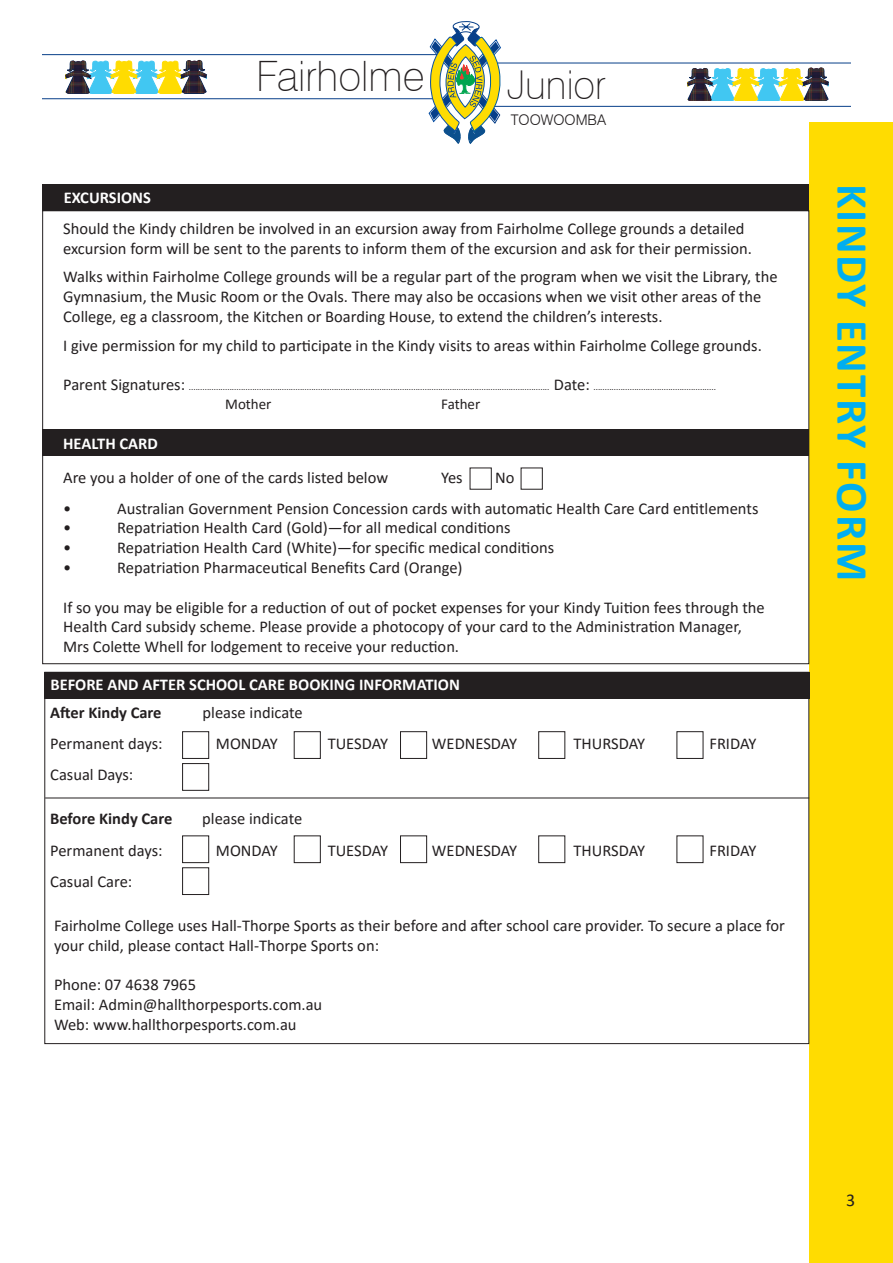
<style>
.page{position:relative;width:893px;height:1263px;background:#fff}
.page>*{position:absolute;margin:0;border:0;box-sizing:border-box;transform-origin:0 0}
.t1{font:700 45px "Calibri";letter-spacing:.04em;color:#00aeef}
.t2{font:100 41.85px "Swiss 721 BT";color:#231f20}
.t3{font:100 39.75px "Swiss 721 BT";color:#231f20}
.t4{font:18px "Calibri";color:#231f20}
.t5{font:16.5px/19.8px "Calibri";color:#231f20}
.t6{font:700 16.5px "Calibri";color:#fff}
.t7{font:700 16.5px "Calibri";color:#231f20}
.t8{font:15px "Calibri";color:#231f20}
.t9{font:300 14.7px "Swiss 721 BT";color:#231f20}
.t10{font:9px "Calibri";color:#231f20}
.s1{font-size:16.5px}
</style>
<div class="page">
<div style="left:809px;top:123px;width:84px;height:1140px;background:#ffdc01"></div>
<div style="left:44px;top:672px;width:765px;height:27px;background:#231f20"></div>
<div style="left:182px;top:731px;width:27px;height:28px;border:1px solid #231f20"></div>
<div style="left:294px;top:731px;width:27px;height:28px;border:1px solid #231f20"></div>
<div style="left:400px;top:731px;width:27px;height:28px;border:1px solid #231f20"></div>
<div style="left:538px;top:731px;width:27px;height:28px;border:1px solid #231f20"></div>
<div style="left:676px;top:731px;width:27px;height:28px;border:1px solid #231f20"></div>
<div style="left:182px;top:763px;width:27px;height:28px;border:1px solid #231f20"></div>
<div style="left:182px;top:835px;width:27px;height:28px;border:1px solid #231f20"></div>
<div style="left:294px;top:835px;width:27px;height:28px;border:1px solid #231f20"></div>
<div style="left:400px;top:835px;width:27px;height:28px;border:1px solid #231f20"></div>
<div style="left:538px;top:835px;width:27px;height:28px;border:1px solid #231f20"></div>
<div style="left:182px;top:867px;width:27px;height:28px;border:1px solid #231f20"></div>
<hr style="left:45px;top:798px;width:764px;height:1px;background:#231f20">
<div style="left:43px;top:429px;width:766px;height:27px;background:#231f20"></div>
<div style="left:43px;top:184px;width:766px;height:26px;background:#231f20"></div>
<hr style="left:495px;top:106px;width:355px;height:1px;background:#073f89">
<hr style="left:497px;top:63px;width:353px;height:1px;background:#073f89">
<hr style="left:43px;top:98px;width:390px;height:1px;background:#073f89">
<svg style="left:428px;top:21px;width:73px;height:123px"></svg>
<hr style="left:43px;top:54px;width:394px;height:1px;background:#073f89">
<svg style="left:91px;top:60px;width:90px;height:33px"></svg>
<img style="left:65px;top:60px;width:26px;height:33px">
<img style="left:181px;top:59px;width:26px;height:34px">
<svg style="left:713px;top:67px;width:90px;height:34px"></svg>
<img style="left:687px;top:68px;width:26px;height:33px">
<img style="left:803px;top:67px;width:26px;height:34px">
<p class="t2" style="left:256px;top:51px;width:170px">Fairholme</p>
<p class="t3" style="left:506px;top:61px;width:101px">Junior</p>
<p class="t9" style="left:511px;top:111px;width:97px">TOOWOOMBA</p>
<p class="t6" style="left:64px;top:186px;width:89px">EXCURSIONS</p>
<p class="t5" style="left:63px;top:218px;width:690px">Should the Kindy children be involved in an excursion away from Fairholme College grounds a detailed excursion form will be sent to the parents to inform them of the excursion and ask for their permission.</p>
<p class="t5" style="left:63px;top:267px;width:716px">Walks within Fairholme College grounds will be a regular part of the program when we visit the Library, the<br>Gymnasium, the Music Room or the Ovals. There may also be occasions when we visit other areas of the<br>College, eg a classroom, the Kitchen or Boarding House, to extend the children’s interests.</p>
<p class="t5" style="left:63px;top:335px;width:700px">I give permission for my child to participate in the Kindy visits to areas within Fairholme College grounds.</p>
<p class="t10" style="left:63px;top:381px;width:654px"><span class="s1">Parent Signatures:</span> ............................................................................................................................................................... <span class="s1">Date:</span> ......................................................</p>
<p class="t8" style="left:225px;top:394px;width:48px">Mother</p>
<p class="t8" style="left:441px;top:394px;width:41px">Father</p>
<p class="t6" style="left:63px;top:432px;width:96px">HEALTH CARD</p>
<p class="t5" style="left:63px;top:467px;width:326px">Are you a holder of one of the cards listed below</p>
<p class="t5" style="left:441px;top:467px;width:23px">Yes</p>
<p class="t5" style="left:495px;top:467px;width:21px">No</p>
<p class="t5" style="left:63px;top:498px;width:10px">•</p>
<p class="t5" style="left:117px;top:498px;width:643px">Australian Government Pension Concession cards with automatic Health Care Card entitlements</p>
<p class="t5" style="left:63px;top:517px;width:10px">•</p>
<p class="t5" style="left:117px;top:517px;width:395px">Repatriation Health Card (Gold)—for all medical conditions</p>
<p class="t5" style="left:63px;top:537px;width:10px">•</p>
<p class="t5" style="left:117px;top:537px;width:438px">Repatriation Health Card (White)—for specific medical conditions</p>
<p class="t5" style="left:63px;top:557px;width:10px">•</p>
<p class="t5" style="left:117px;top:557px;width:347px">Repatriation Pharmaceutical Benefits Card (Orange)</p>
<p class="t5" style="left:63px;top:597px;width:703px">If so you may be eligible for a reduction of out of pocket expenses for your Kindy Tuition fees through the<br>Health Card subsidy scheme. Please provide a photocopy of your card to the Administration Manager,</p>
<p class="t5" style="left:63px;top:636px;width:397px">Mrs Colette Whell for lodgement to receive your reduction.</p>
<p class="t6" style="left:50px;top:673px;width:411px">BEFORE AND AFTER SCHOOL CARE BOOKING INFORMATION</p>
<p class="t7" style="left:50px;top:700px;width:113px">After Kindy Care</p>
<p class="t5" style="left:203px;top:702px;width:102px">please indicate</p>
<p class="t5" style="left:50px;top:733px;width:114px">Permanent days:</p>
<p class="t5" style="left:216px;top:733px;width:63px">MONDAY</p>
<p class="t5" style="left:328px;top:733px;width:62px">TUESDAY</p>
<p class="t5" style="left:432px;top:733px;width:87px">WEDNESDAY</p>
<p class="t5" style="left:573px;top:733px;width:73px">THURSDAY</p>
<p class="t5" style="left:709px;top:733px;width:48px">FRIDAY</p>
<p class="t5" style="left:50px;top:764px;width:85px">Casual Days:</p>
<p class="t7" style="left:50px;top:806px;width:124px">Before Kindy Care</p>
<p class="t5" style="left:202px;top:808px;width:102px">please indicate</p>
<p class="t5" style="left:50px;top:840px;width:114px">Permanent days:</p>
<p class="t5" style="left:216px;top:840px;width:63px">MONDAY</p>
<p class="t5" style="left:328px;top:840px;width:62px">TUESDAY</p>
<p class="t5" style="left:432px;top:840px;width:87px">WEDNESDAY</p>
<p class="t5" style="left:573px;top:840px;width:73px">THURSDAY</p>
<p class="t5" style="left:709px;top:840px;width:48px">FRIDAY</p>
<p class="t5" style="left:50px;top:871px;width:84px">Casual Care:</p>
<p class="t5" style="left:54px;top:915px;width:733px">Fairholme College uses Hall-Thorpe Sports as their before and after school care provider. To secure a place for your child, please contact Hall-Thorpe Sports on:</p>
<p class="t5" style="left:54px;top:974px;width:144px">Phone: 07 4638 7965</p>
<p class="t5" style="left:54px;top:994px;width:270px">Email: Admin@hallthorpesports.com.au</p>
<p class="t5" style="left:54px;top:1014px;width:244px">Web: www.hallthorpesports.com.au</p>
<p class="t1" style="left:884px;top:184px;width:399px;rotate:90deg">KINDY ENTRY FORM</p>
<p class="t4" style="left:846px;top:1188px;width:11px">3</p>
</div>
